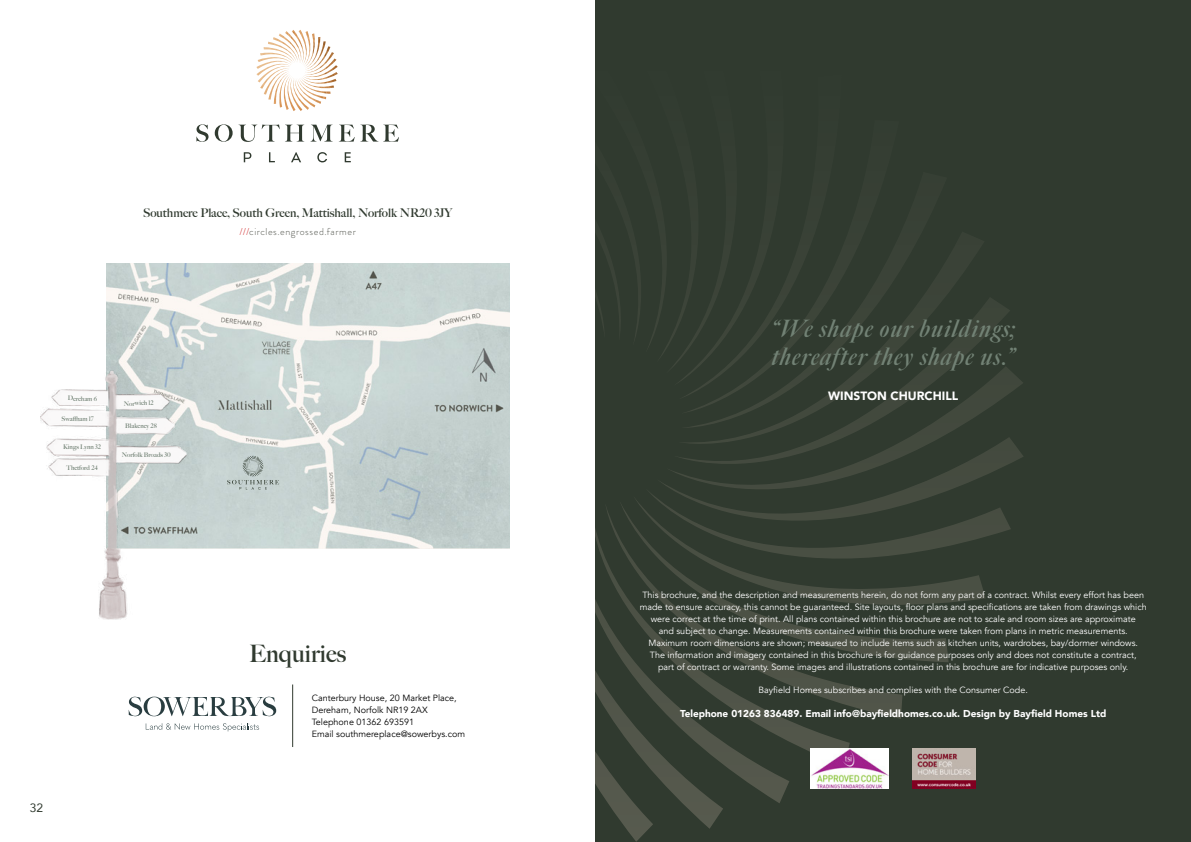
<style>
.page{position:relative;width:1191px;height:842px;background:#fff}
.page>*{position:absolute;margin:0;border:0;box-sizing:border-box;transform-origin:0 0}
.t1{font:italic 700 24px/28px "Big Caslon FB";letter-spacing:.045em;color:#728275}
.t2{font:700 24px "Big Caslon FB";color:#303a2f}
.t3{font:700 12px "Big Caslon FB";color:#303a2f}
.t4{font:900 12px "Avenir";color:#fff}
.t5{font:12px "Avenir";color:#303a2f}
.t6{font:900 10px "Avenir";color:#fff}
.t7{font:300 10px "Brandon Grotesque";letter-spacing:.055em;color:#53554e}
.t8{font:9px/12px "Avenir";color:#fff;text-align:center}
.t9{font:9px/12px "Avenir";color:#000}
.t10{font:700 6.4px "Big Caslon FB";color:#728275}
.s1{color:#cd1719}
</style>
<div class="page">
<div style="left:595px;top:0;width:596px;height:842px;background:#303a2f"></div>
<svg style="left:595px;top:270px;width:428px;height:572px"></svg>
<img style="left:106px;top:264px;width:403px;height:285px">
<img style="left:40px;top:367px;width:148px;height:252px">
<svg style="left:196px;top:124px;width:203px;height:18px"></svg>
<svg style="left:244px;top:152px;width:107px;height:10px"></svg>
<img style="left:256px;top:30px;width:82px;height:81px">
<img style="left:810px;top:749px;width:78px;height:39px">
<img style="left:912px;top:749px;width:63px;height:39px">
<svg style="left:129px;top:697px;width:147px;height:19px"></svg>
<svg style="left:146px;top:723px;width:113px;height:8px"></svg>
<hr style="left:292px;top:684px;width:1px;height:63px;background:#303a2f">
<svg style="left:227px;top:456px;width:52px;height:34px;background:#b9c5c3"></svg>
<h2 class="t3" style="left:143px;top:206px;width:311px">Southmere Place, South Green, Mattishall, Norfolk NR20 3JY</h2>
<p class="t7" style="left:239px;top:225px;width:118px"><span class="s1">///</span>circles.engrossed.farmer</p>
<p class="t10" style="left:68px;top:395px;width:31px">Dereham 6</p>
<p class="t10" style="left:62px;top:415px;width:33px">Swaffham 17</p>
<p class="t10" style="left:63px;top:443px;width:39px">Kings Lynn 32</p>
<p class="t10" style="left:66px;top:464px;width:33px">Thetford 24</p>
<p class="t10" style="left:124px;top:399px;width:31px">Norwich 12</p>
<p class="t10" style="left:125px;top:422px;width:33px">Blakeney 28</p>
<p class="t10" style="left:122px;top:451px;width:50px">Norfolk Broads 30</p>
<h2 class="t5" style="left:30px;top:798px;width:15px">32</h2>
<h1 class="t2" style="left:249px;top:640px;width:99px">Enquiries</h1>
<p class="t9" style="left:312px;top:692px;width:155px">Canterbury House, 20 Market Place,<br>Dereham, Norfolk NR19 2AX<br>Telephone 01362 693591<br>Email southmereplace@sowerbys.com</p>
<h1 class="t1" style="left:770px;top:315px;width:246px">“We shape our buildings; thereafter they shape us.”</h1>
<h2 class="t4" style="left:828px;top:385px;width:132px">WINSTON CHURCHILL</h2>
<p class="t8" style="left:639px;top:589px;width:508px">This brochure, and the description and measurements herein, do not form any part of a contract. Whilst every effort has been made to ensure accuracy, this cannot be guaranteed. Site layouts, floor plans and specifications are taken from drawings which were correct at the time of print. All plans contained within this brochure are not to scale and room sizes are approximate<br>and subject to change. Measurements contained within this brochure were taken from plans in metric measurements.<br>Maximum room dimensions are shown; measured to include items such as kitchen units, wardrobes, bay/dormer windows.<br>The information and imagery contained in this brochure is for guidance purposes only and does not constitute a contract,<br>part of contract or warranty. Some images and illustrations contained in this brochure are for indicative purposes only.</p>
<p class="t8" style="left:758px;top:684px;width:271px">Bayfield Homes subscribes and complies with the Consumer Code.</p>
<p class="t6" style="left:680px;top:704px;width:428px">Telephone 01263 836489. Email info@bayfieldhomes.co.uk. Design by Bayfield Homes Ltd</p>
</div>
